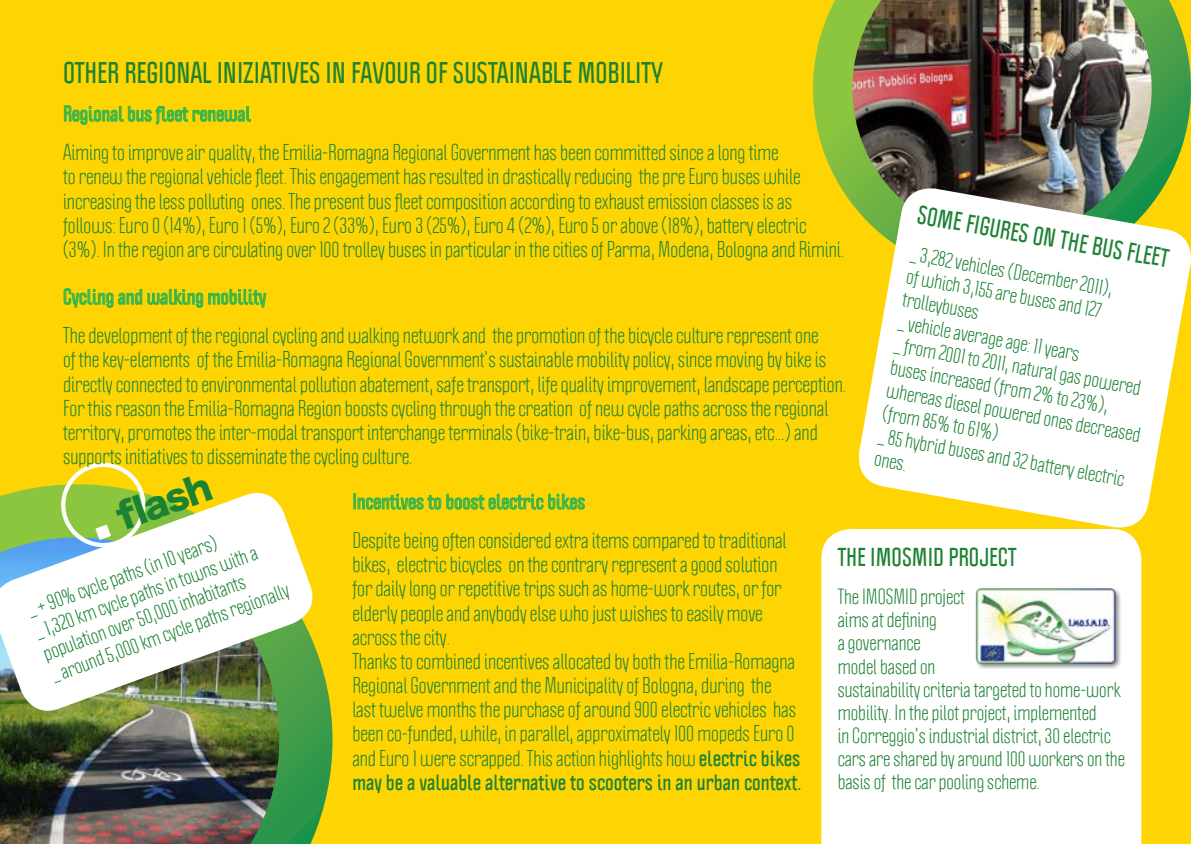
<style>
.page{position:relative;width:1191px;height:844px;background:#fff}
.page>*{position:absolute;margin:0;border:0;box-sizing:border-box;transform-origin:0 0}
.t1{font:35px "Hira Kaku Std W8";color:#1c8233}
.t2{font:700 26.25px "Politica";color:#1c8233}
.t3{font:700 22.75px "Politica";color:#1c8233}
.t4{font:20.12px/24.2px "Politica";color:#1c8233}
.t5{font:19.25px/23.1px "Politica";color:#1c8233}
.t6{font:700 19.25px "Politica";color:#3ab54a}
.s1{font-weight:700}
</style>
<div class="page">
<div style="left:0;top:0;width:1191px;height:843px;background:#fed503"></div>
<img style="left:0;top:484px;width:332px;height:359px">
<svg style="left:0;top:485px;width:320px;height:233px;background:#cfdab3"></svg>
<svg style="left:61px;top:462px;width:84px;height:85px"></svg>
<div style="left:821px;top:529px;width:320px;height:314px;background:#fff"></div>
<img style="left:976px;top:587px;width:145px;height:81px">
<svg style="left:63px;top:105px;width:188px;height:20px"></svg>
<svg style="left:63px;top:288px;width:204px;height:20px"></svg>
<div style="left:353px;top:493px;width:3px;height:16px;border:1px solid #3ab54a"></div>
<svg style="left:357px;top:493px;width:228px;height:17px"></svg>
<img style="left:813px;top:0;width:378px;height:206px">
<svg style="left:854px;top:183px;width:337px;height:349px;fill:#fff"></svg>
<h2 class="t2" style="left:63px;top:55px;width:601px">Other regional iniziatives in favour of sustainable mobility</h2>
<p class="t6" style="left:63px;top:101px;width:189px">Regional bus fleet renewal</p>
<p class="t4" style="left:63px;top:140px;width:782px">Aiming to improve air quality, the Emilia-Romagna Regional Government has been committed since a long time<br>to renew the regional vehicle fleet. This engagement has resulted in drastically reducing the pre Euro buses while increasing the less polluting ones. The present bus fleet composition according to exhaust emission classes is as follows: Euro 0 (14%), Euro 1 (5%), Euro 2 (33%), Euro 3 (25%), Euro 4 (2%), Euro 5 or above (18%), battery electric (3%). In the region are circulating over 100 trolley buses in particular in the cities of Parma, Modena, Bologna and Rimini.</p>
<p class="t6" style="left:63px;top:284px;width:205px">Cycling and walking mobility</p>
<p class="t4" style="left:63px;top:323px;width:784px">The development of the regional cycling and walking network and the promotion of the bicycle culture represent one<br>of the key-elements of the Emilia-Romagna Regional Government’s sustainable mobility policy, since moving by bike is directly connected to environmental pollution abatement, safe transport, life quality improvement, landscape perception.<br>For this reason the Emilia-Romagna Region boosts cycling through the creation of new cycle paths across the regional territory, promotes the inter-modal transport interchange terminals (bike-train, bike-bus, parking areas, etc…) and supports initiatives to disseminate the cycling culture.</p>
<p class="t6" style="left:352px;top:488px;width:234px">Incentives to boost electric bikes</p>
<p class="t4" style="left:352px;top:528px;width:451px">Despite being often considered extra items compared to traditional bikes, electric bicycles on the contrary represent a good solution for daily long or repetitive trips such as home-work routes, or for elderly people and anybody else who just wishes to easily move across the city.<br>Thanks to combined incentives allocated by both the Emilia-Romagna Regional Government and the Municipality of Bologna, during the<br>last twelve months the purchase of around 900 electric vehicles has been co-funded, while, in parallel, approximately 100 mopeds Euro 0 and Euro 1 were scrapped. This action highlights how <span class="s1">electric bikes may be a valuable alternative to scooters in an urban context.</span></p>
<p class="t3" style="left:920px;top:199px;width:256px;rotate:10deg">SOM E FIGU RESON THE BUS FLEET</p>
<p class="t5" style="left:913px;top:242px;width:259px;rotate:10deg">_ 3,282 vehicles (December 2011),<br>of which 3,155 are buses and 127 trolleybuses<br>_ vehicle average age: 11 years<br>_ from 2001 to 2011, natural gas powered buses increased (from 2% to 23%), whereas diesel powered ones decreased (from 85% to 61%)<br>_ 85 hybrid buses and 32 battery electric ones.</p>
<h1 class="t1" style="left:111px;top:499px;width:99px;rotate:-20deg">fl ash</h1>
<p class="t5" style="left:24px;top:599px;width:253px;rotate:-20deg">_ + 90% cycle paths (in 10 years)<br>_ 1,320 km cycle paths in towns with a population over 50,000 inhabitants<br>_ around 5,000 km cycle paths regionally</p>
<p class="t3" style="left:837px;top:542px;width:44px">TH E IMOSMID</p>
<p class="t3" style="left:948px;top:542px;width:60px">PROJECT</p>
<p class="t5" style="left:837px;top:585px;width:289px">The IMOSMID project<br>aims at defining<br>a governance<br>model based on<br>sustainability criteria targeted to home-work mobility. In the pilot project, implemented<br>in Correggio’s industrial district, 30 electric cars are shared by around 100 workers on the basis of the car pooling scheme.</p>
</div>
